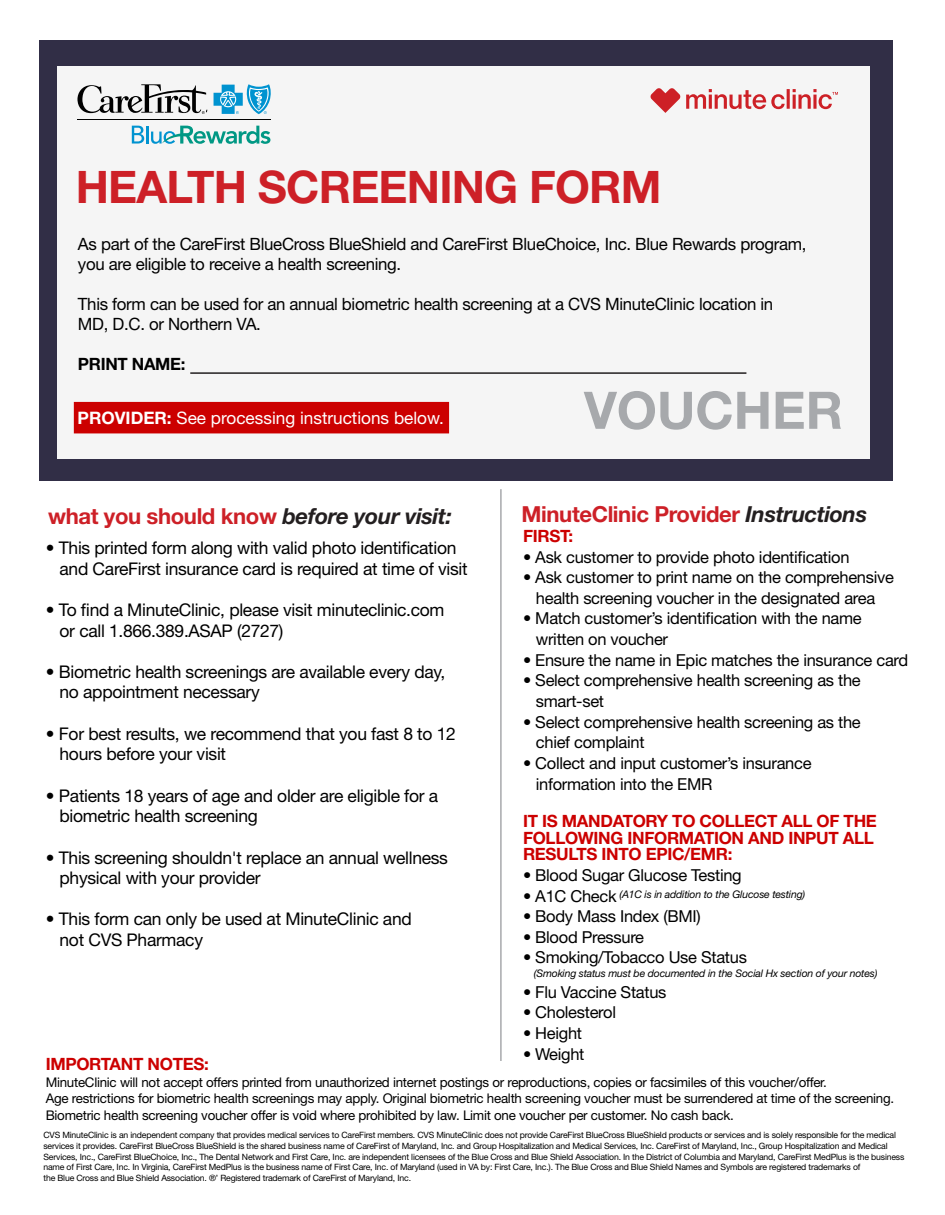
<style>
.page{position:relative;width:945px;height:1215px;background:#fff}
.page>*{position:absolute;margin:0;border:0;box-sizing:border-box;transform-origin:0 0}
.t1{font:700 51.75px "Helvetica Neue LT Std";color:#a7a9ac}
.t2{font:700 44.85px "Helvetica Neue LT Std";letter-spacing:-.02em;color:#cd2027}
.t3{font:700 22.05px "Helvetica Neue LT Std";letter-spacing:-.02em;color:#cd2027}
.t4{font:17.4px/20.7px "Helvetica Neue LT Std";letter-spacing:-.02em;color:#000}
.t5{font:17.25px "Helvetica Neue LT Std";color:#fff}
.t6{font:16.95px/20.1px "Helvetica Neue LT Std";letter-spacing:-.02em;color:#000}
.t7{font:700 16.95px/16.6px "Helvetica Neue LT Std";letter-spacing:-.02em;color:#c00}
.t8{font:700 16.95px "Helvetica Neue LT Std";letter-spacing:-.02em;color:#000}
.t9{font:16.5px/20.7px "Helvetica Neue LT Std";letter-spacing:-.02em;color:#000}
.t10{font:13.35px/16.6px "Helvetica Neue LT Std";letter-spacing:-.02em;color:#000}
.t11{font:italic 10.5px "Helvetica Neue LT Std";letter-spacing:-.02em;color:#000}
.t12{font:8.7px/10.8px "Helvetica Neue LT Std";letter-spacing:-.02em;color:#000}
.s1{font-weight:700}
.s2{font-style:italic;color:#231f20}
</style>
<div class="page">
<div style="left:39px;top:40px;width:853px;height:440px;background:#312e46"></div>
<div style="left:58px;top:66px;width:812px;height:393px;background:#f5f5f5"></div>
<div style="left:74px;top:402px;width:375px;height:31px;background:#c00"></div>
<hr style="left:500px;top:489px;width:2px;height:572px;background:#a7a9ac">
<hr style="left:190px;top:372px;width:556px;height:2px;background:#231f20">
<hr style="left:77px;top:119px;width:194px;height:1px;background:#000">
<svg style="left:77px;top:84px;width:130px;height:30px"></svg>
<svg style="left:132px;top:126px;width:138px;height:18px"></svg>
<svg style="left:214px;top:84px;width:57px;height:30px"></svg>
<svg style="left:650px;top:88px;width:188px;height:25px"></svg>
<h2 class="t2" style="left:76px;top:159px;width:587px">HEALTH SCREENING FORM</h2>
<h3 class="t6" style="left:78px;top:234px;width:730px">As part of the CareFirst BlueCross BlueShield and CareFirst BlueChoice, Inc. Blue Rewards program, you are eligible to receive a health screening.</h3>
<h3 class="t6" style="left:78px;top:294px;width:697px">This form can be used for an annual biometric health screening at a CVS MinuteClinic location in<br>MD, D.C. or Northern VA.</h3>
<h3 class="t8" style="left:78px;top:354px;width:109px">PRINT NAME:</h3>
<h3 class="t5" style="left:78px;top:408px;width:368px"><span class="s1">PROVIDER:</span> See processing instructions below.</h3>
<h1 class="t1" style="left:584px;top:378px;width:260px">VOUCHER</h1>
<h3 class="t3" style="left:522px;top:501px;width:347px">MinuteClinic Provider <span class="s2">Instructions</span></h3>
<h3 class="t7" style="left:523px;top:527px;width:52px">FIRST:</h3>
<h3 class="t9" style="left:523px;top:546px;width:328px">• Ask customer to provide photo identification</h3>
<h3 class="t9" style="left:523px;top:567px;width:372px;text-align:center">• Ask customer to print name on the comprehensive health screening voucher in the designated area</h3>
<h3 class="t9" style="left:536px;top:608px;width:327px;text-indent:-13px">• Match customer’s identification with the name written on voucher</h3>
<h3 class="t9" style="left:523px;top:649px;width:387px">• Ensure the name in Epic matches the insurance card</h3>
<h3 class="t9" style="left:536px;top:670px;width:326px;text-indent:-13px">• Select comprehensive health screening as the smart-set</h3>
<h3 class="t9" style="left:536px;top:711px;width:326px;text-indent:-13px">• Select comprehensive health screening as the chief complaint</h3>
<h3 class="t9" style="left:536px;top:753px;width:277px;text-indent:-13px">• Collect and input customer’s insurance information into the EMR</h3>
<h3 class="t7" style="left:523px;top:812px;width:355px">IT IS MANDATORY TO COLLECT ALL OF THE<br>FOLLOWING INFORMATION AND INPUT ALL<br>RESULTS INTO EPIC/EMR:</h3>
<h3 class="t9" style="left:523px;top:864px;width:220px">• Blood Sugar Glucose Testing</h3>
<h3 class="t9" style="left:523px;top:885px;width:95px">• A1C Check</h3>
<h3 class="t9" style="left:523px;top:906px;width:179px">• Body Mass Index (BMI)</h3>
<h3 class="t9" style="left:523px;top:926px;width:123px">• Blood Pressure</h3>
<h3 class="t9" style="left:523px;top:947px;width:225px">• Smoking/Tobacco Use Status</h3>
<p class="t11" style="left:534px;top:967px;width:345px">(Smoking status must be documented in the Social Hx section of your notes)</p>
<h3 class="t9" style="left:523px;top:981px;width:145px">• Flu Vaccine Status</h3>
<h3 class="t9" style="left:523px;top:1002px;width:94px">• Cholesterol</h3>
<h3 class="t9" style="left:523px;top:1022px;width:61px">• Height</h3>
<h3 class="t9" style="left:523px;top:1043px;width:63px">• Weight</h3>
<h3 class="t3" style="left:48px;top:503px;width:405px">what you should know <span class="s2">before your visit:</span></h3>
<h3 class="t4" style="left:60px;top:537px;width:409px;text-indent:-14px">• This printed form along with valid photo identification and CareFirst insurance card is required at time of visit</h3>
<h3 class="t4" style="left:60px;top:599px;width:386px;text-indent:-14px">• To find a MinuteClinic, please visit minuteclinic.com or call 1.866.389.ASAP (2727)</h3>
<h3 class="t4" style="left:60px;top:661px;width:387px;text-indent:-14px">• Biometric health screenings are available every day, no appointment necessary</h3>
<h3 class="t4" style="left:60px;top:723px;width:398px;text-indent:-14px">• For best results, we recommend that you fast 8 to 12 hours before your visit</h3>
<h3 class="t4" style="left:60px;top:785px;width:380px;text-indent:-14px">• Patients 18 years of age and older are eligible for a biometric health screening</h3>
<h3 class="t4" style="left:60px;top:847px;width:390px;text-indent:-14px">• This screening shouldn't replace an annual wellness physical with your provider</h3>
<h3 class="t4" style="left:60px;top:909px;width:354px;text-indent:-14px">• This form can only be used at MinuteClinic and not CVS Pharmacy</h3>
<p class="t11" style="left:620px;top:888px;width:187px">(A1C is in addition to the Glucose testing)</p>
<h3 class="t7" style="left:46px;top:1055px;width:165px">IMPORTANT NOTES:</h3>
<p class="t10" style="left:46px;top:1074px;width:850px">MinuteClinic will not accept offers printed from unauthorized internet postings or reproductions, copies or facsimiles of this voucher/offer.<br>Age restrictions for biometric health screenings may apply. Original biometric health screening voucher must be surrendered at time of the screening.<br>Biometric health screening voucher offer is void where prohibited by law. Limit one voucher per customer. No cash back.</p>
<p class="t12" style="left:43px;top:1129px;width:863px">CVS MinuteClinic is an independent company that provides medical services to CareFirst members. CVS MinuteClinic does not provide CareFirst BlueCross BlueShield products or services and is solely responsible for the medical services it provides. CareFirst BlueCross BlueShield is the shared business name of CareFirst of Maryland, Inc. and Group Hospitalization and Medical Services, Inc. CareFirst of Maryland, Inc., Group Hospitalization and Medical Services, Inc., CareFirst BlueChoice, Inc., The Dental Network and First Care, Inc. are independent licensees of the Blue Cross and Blue Shield Association. In the District of Columbia and Maryland, CareFirst MedPlus is the business name of First Care, Inc. In Virginia, CareFirst MedPlus is the business name of First Care, Inc. of Maryland (used in VA by: First Care, Inc.). The Blue Cross and Blue Shield Names and Symbols are registered trademarks of<br>the Blue Cross and Blue Shield Association. ®’ Registered trademark of CareFirst of Maryland, Inc.</p>
</div>
